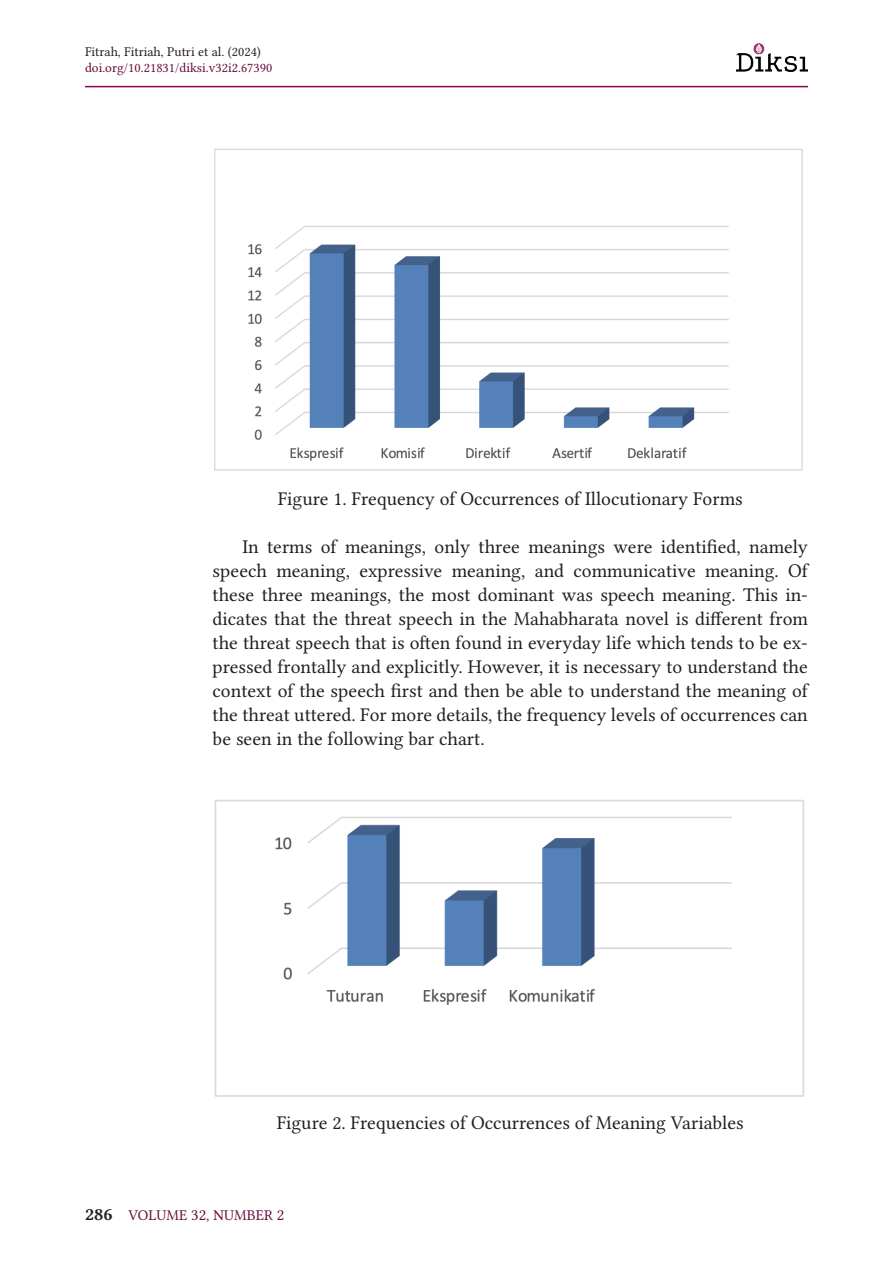
<style>
.page{position:relative;width:893px;height:1263px;background:#fff}
.page>*{position:absolute;margin:0;border:0;box-sizing:border-box;transform-origin:0 0}
.t1{font:19.5px/24px "Libertinus Serif";color:#231f20;text-align:justify}
.t2{font:15px "Libertinus Serif";letter-spacing:.005em;color:#680b3a}
.t3{font:13.5px "Libertinus Serif";color:#680b3a}
.t4{font:13.5px "Libertinus Serif";color:#231f20}
.s1{font-weight:700;font-size:18px;color:#231f20}
</style>
<div class="page">
<hr style="left:85px;top:86px;width:723px;height:1px;background:#8d0052">
<img style="left:736px;top:43px;width:72px;height:29px">
<img style="left:214px;top:148px;width:589px;height:323px">
<img style="left:214px;top:800px;width:590px;height:297px">
<p class="t4" style="left:85px;top:43px;width:177px">Fitrah, Fitriah, Putri et al. (2024)</p>
<p class="t3" style="left:85px;top:59px;width:189px">doi.org/10.21831/diksi.v32i2.67390</p>
<p class="t1" style="left:278px;top:486px;width:466px">Figure 1. Frequency of Occurrences of Illocutionary Forms</p>
<p class="t1" style="left:213px;top:534px;width:597px;text-indent:30px">In terms of meanings, only three meanings were identified, namely speech meaning, expressive meaning, and communicative meaning. Of these three meanings, the most dominant was speech meaning. This in&shy;dicates that the threat speech in the Mahabharata novel is different from the threat speech that is often found in everyday life which tends to be ex&shy;pressed frontally and explicitly. However, it is necessary to understand the context of the speech first and then be able to understand the meaning of the threat uttered. For more details, the frequency levels of occurrences can be seen in the following bar chart.</p>
<p class="t1" style="left:277px;top:1110px;width:468px">Figure 2. Frequencies of Occurrences of Meaning Variables</p>
<p class="t2" style="left:85px;top:1205px;width:201px"><span class="s1">286</span> VOLUME 32, NUMBER 2</p>
</div>
